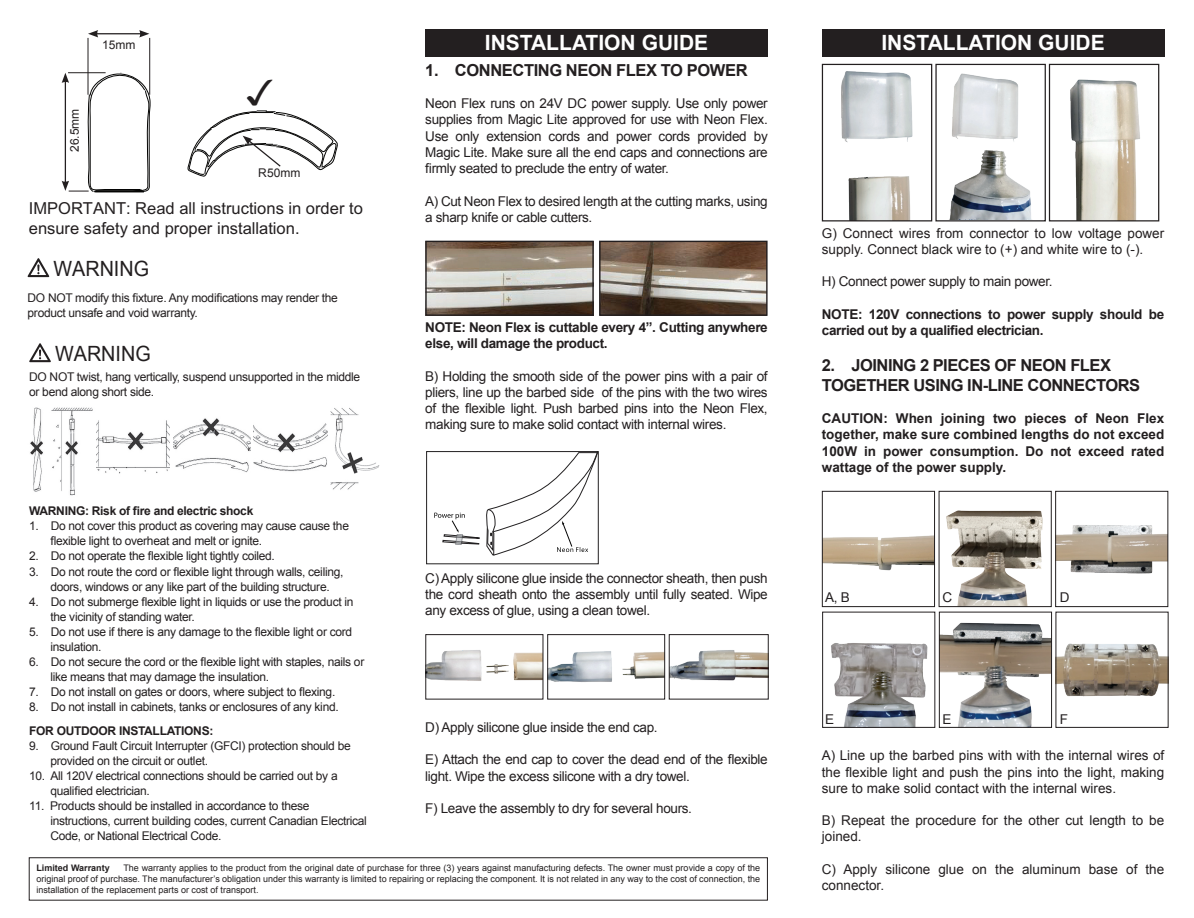
<style>
.page{position:relative;width:1194px;height:918px;background:#fff}
.page>*{position:absolute;margin:0;border:0;box-sizing:border-box;transform-origin:0 0}
.t1{font:36px "Monotype Sorts";color:#231f20}
.t2{font:700 21px "Arial";color:#fff}
.t3{font:21px "Arial";color:#231f20;scale:.94 1}
.t4{font:700 16.5px/19.8px "Arial";letter-spacing:-.03em;color:#231f20}
.t5{font:16.5px/19.8px "M Arial";color:#231f20}
.t6{font:13.5px/16.2px "Arial";letter-spacing:-.025em;color:#231f20;text-align:justify}
.t7{font:700 13.5px/16.2px "Arial";letter-spacing:-.025em;color:#231f20}
.t8{font:13.5px/16.2px "Arial";color:#231f20}
.t9{font:12px/15px "Arial";letter-spacing:-.025em;color:#231f20}
.t10{font:700 12px "Arial";letter-spacing:-.025em;color:#231f20}
.t11{font:9px/10.8px "Arial";color:#231f20;text-align:justify}
.t12{font:700 9px "Arial";color:#231f20}
</style>
<div class="page">
<svg style="left:28px;top:258px;width:21px;height:19px"></svg>
<hr style="left:88px;top:38px;width:1px;height:57px;background:#231f20">
<hr style="left:149px;top:38px;width:1px;height:57px;background:#231f20">
<hr style="left:96px;top:33px;width:45px;height:1px;background:#231f20">
<svg style="left:88px;top:30px;width:10px;height:7px"></svg>
<svg style="left:139px;top:30px;width:10px;height:7px"></svg>
<svg style="left:62px;top:68px;width:88px;height:125px"></svg>
<hr style="left:68px;top:72px;width:38px;height:1px;background:#231f20">
<svg style="left:187px;top:111px;width:151px;height:65px"></svg>
<div style="left:425px;top:29px;width:342px;height:27px;background:#231f20"></div>
<img style="left:427px;top:242px;width:164px;height:72px">
<div style="left:425px;top:240px;width:168px;height:76px;border:1px solid #231f20"></div>
<img style="left:601px;top:242px;width:164px;height:72px">
<div style="left:599px;top:240px;width:168px;height:76px;border:1px solid #231f20"></div>
<div style="left:426px;top:451px;width:172px;height:113px;border:1px solid #222021"></div>
<svg style="left:434px;top:512px;width:45px;height:32px"></svg>
<svg style="left:485px;top:452px;width:112px;height:103px"></svg>
<img style="left:427px;top:650px;width:114px;height:31px">
<div style="left:425px;top:634px;width:118px;height:65px;border:1px solid #231f20"></div>
<img style="left:549px;top:651px;width:114px;height:31px">
<div style="left:547px;top:634px;width:118px;height:65px;border:1px solid #231f20"></div>
<img style="left:670px;top:650px;width:96px;height:31px">
<div style="left:668px;top:634px;width:100px;height:65px;border:1px solid #231f20"></div>
<img style="left:841px;top:71px;width:72px;height:148px">
<div style="left:821px;top:64px;width:111px;height:157px;border:1px solid #231f20"></div>
<img style="left:949px;top:73px;width:82px;height:146px">
<div style="left:935px;top:64px;width:110px;height:157px;border:1px solid #231f20"></div>
<img style="left:1070px;top:79px;width:70px;height:140px">
<div style="left:1048px;top:64px;width:110px;height:157px;border:1px solid #231f20"></div>
<img style="left:823px;top:535px;width:109px;height:36px">
<div style="left:821px;top:490px;width:113px;height:117px;border:1px solid #231f20"></div>
<img style="left:946px;top:510px;width:97px;height:95px">
<div style="left:938px;top:490px;width:113px;height:117px;border:1px solid #231f20"></div>
<img style="left:1056px;top:517px;width:109px;height:63px">
<div style="left:1054px;top:490px;width:113px;height:117px;border:1px solid #231f20"></div>
<img style="left:831px;top:643px;width:97px;height:82px">
<img style="left:940px;top:622px;width:109px;height:103px">
<img style="left:1057px;top:643px;width:109px;height:54px">
<div style="left:821px;top:29px;width:342px;height:27px;background:#231f20"></div>
<div style="left:29px;top:857px;width:738px;height:43px;border:1px solid #231f20"></div>
<svg style="left:29px;top:343px;width:22px;height:19px"></svg>
<img style="left:96px;top:420px;width:74px;height:54px">
<img style="left:330px;top:408px;width:50px;height:82px">
<img style="left:51px;top:407px;width:42px;height:89px">
<img style="left:30px;top:407px;width:13px;height:85px">
<img style="left:254px;top:423px;width:73px;height:49px">
<img style="left:173px;top:418px;width:77px;height:55px">
<p class="t9" style="left:67px;top:152px;width:45px;rotate:-90deg">26.5mm</p>
<p class="t9" style="left:102px;top:38px;width:35px">15mm</p>
<h1 class="t1" style="left:246px;top:76px;width:34px">3</h1>
<p class="t9" style="left:258px;top:166px;width:43px">R50mm</p>
<h3 class="t5" style="left:29px;top:198px;width:335px">IMPORTANT: Read all instructions in order to ensure safety and proper installation.</h3>
<h2 class="t3" style="left:53px;top:254px;width:103px">WARNING</h2>
<p class="t9" style="left:28px;top:290px;width:312px">DO NOT modify this fixture. Any modifications may render the product unsafe and void warranty.</p>
<h2 class="t3" style="left:55px;top:339px;width:103px">WARNING</h2>
<p class="t9" style="left:29px;top:369px;width:332px">DO NOT twist, hang vertically, suspend unsupported in the middle or bend along short side.</p>
<p class="t10" style="left:29px;top:503px;width:225px">WARNING: Risk of fire and electric shock</p>
<p class="t9" style="left:50px;top:518px;width:300px;text-indent:-21px">1. Do not cover this product as covering may cause cause the flexible light to overheat and melt or ignite.</p>
<p class="t9" style="left:29px;top:548px;width:247px">2. Do not operate the flexible light tightly coiled.</p>
<p class="t9" style="left:50px;top:563px;width:294px;text-indent:-21px">3. Do not route the cord or flexible light through walls, ceiling, doors, windows or any like part of the building structure.</p>
<p class="t9" style="left:50px;top:593px;width:304px;text-indent:-21px">4. Do not submerge flexible light in liquids or use the product in the vicinity of standing water.</p>
<p class="t9" style="left:50px;top:623px;width:303px;text-indent:-21px">5. Do not use if there is any damage to the flexible light or cord insulation.</p>
<p class="t9" style="left:50px;top:653px;width:315px;text-indent:-21px">6. Do not secure the cord or the flexible light with staples, nails or like means that may damage the insulation.</p>
<p class="t9" style="left:29px;top:683px;width:307px">7. Do not install on gates or doors, where subject to flexing.</p>
<p class="t9" style="left:29px;top:698px;width:311px">8. Do not install in cabinets, tanks or enclosures of any kind.</p>
<p class="t10" style="left:29px;top:722px;width:186px">FOR OUTDOOR INSTALLATIONS:</p>
<p class="t9" style="left:50px;top:737px;width:302px;text-indent:-21px">9. Ground Fault Circuit Interrupter (GFCI) protection should be provided on the circuit or outlet.</p>
<p class="t9" style="left:50px;top:767px;width:288px;text-indent:-21px">10. All 120V electrical connections should be carried out by a qualified electrician.</p>
<p class="t9" style="left:50px;top:797px;width:318px;text-indent:-21px">11. Products should be installed in accordance to these instructions, current building codes, current Canadian Electrical<br>Code, or National Electrical Code.</p>
<h2 class="t2" style="left:484px;top:29px;width:225px">INSTALLATION GUIDE</h2>
<h3 class="t4" style="left:425px;top:61px;width:324px">1. CONNECTING NEON FLEX TO POWER</h3>
<p class="t6" style="left:425px;top:95px;width:344px">Neon Flex runs on 24V DC power supply. Use only power supplies from Magic Lite approved for use with Neon Flex.<br>Use only extension cords and power cords provided by Magic Lite. Make sure all the end caps and connections are firmly seated to preclude the entry of water.</p>
<p class="t6" style="left:425px;top:193px;width:344px">A) Cut Neon Flex to desired length at the cutting marks, using a sharp knife or cable cutters.</p>
<p class="t7" style="left:425px;top:319px;width:344px">NOTE: Neon Flex is cuttable every 4”. Cutting anywhere else, will damage the product.</p>
<p class="t6" style="left:425px;top:368px;width:344px">B) Holding the smooth side of the power pins with a pair of pliers, line up the barbed side of the pins with the two wires of the flexible light. Push barbed pins into the Neon Flex, making sure to make solid contact with internal wires.</p>
<p class="t6" style="left:425px;top:570px;width:344px">C) Apply silicone glue inside the connector sheath, then push the cord sheath onto the assembly until fully seated. Wipe any excess of glue, using a clean towel.</p>
<p class="t6" style="left:425px;top:719px;width:234px">D) Apply silicone glue inside the end cap.</p>
<p class="t6" style="left:425px;top:751px;width:344px">E) Attach the end cap to cover the dead end of the flexible light. Wipe the excess silicone with a dry towel.</p>
<p class="t6" style="left:425px;top:800px;width:268px">F) Leave the assembly to dry for several hours.</p>
<p class="t11" style="left:36px;top:862px;width:725px;text-indent:87px">The warranty applies to the product from the original date of purchase for three (3) years against manufacturing defects. The owner must provide a copy of the original proof of purchase. The manufacturer’s obligation under this warranty is limited to repairing or replacing the component. It is not related in any way to the cost of connection, the installation of the replacement parts or cost of transport.</p>
<p class="t12" style="left:36px;top:862px;width:75px">Limited Warranty</p>
<h2 class="t2" style="left:881px;top:29px;width:225px">INSTALLATION GUIDE</h2>
<p class="t8" style="left:821px;top:225px;width:344px">G) Connect wires from connector to low voltage power supply. Connect black wire to (+) and white wire to (-).</p>
<p class="t6" style="left:821px;top:273px;width:232px">H) Connect power supply to main power.</p>
<p class="t7" style="left:821px;top:306px;width:344px">NOTE: 120V connections to power supply should be carried out by a qualified electrician.</p>
<h3 class="t4" style="left:821px;top:356px;width:320px">2. JOINING 2 PIECES OF NEON FLEX<br>TOGETHER USING IN-LINE CONNECTORS</h3>
<p class="t7" style="left:821px;top:410px;width:344px;text-align:justify">CAUTION: When joining two pieces of Neon Flex together, make sure combined lengths do not exceed 100W in power consumption. Do not exceed rated wattage of the power supply.</p>
<p class="t6" style="left:825px;top:589px;width:26px">A, B</p>
<p class="t6" style="left:942px;top:589px;width:11px">C</p>
<p class="t6" style="left:1059px;top:589px;width:11px">D</p>
<p class="t6" style="left:825px;top:710px;width:11px">E</p>
<p class="t6" style="left:942px;top:710px;width:11px">E</p>
<p class="t6" style="left:1059px;top:710px;width:10px">F</p>
<p class="t6" style="left:821px;top:747px;width:344px">A) Line up the barbed pins with with the internal wires of the flexible light and push the pins into the light, making sure to make solid contact with the internal wires.</p>
<p class="t8" style="left:821px;top:812px;width:344px">B) Repeat the procedure for the other cut length to be joined.</p>
<p class="t8" style="left:821px;top:860px;width:344px">C) Apply silicone glue on the aluminum base of the connector.</p>
</div>
